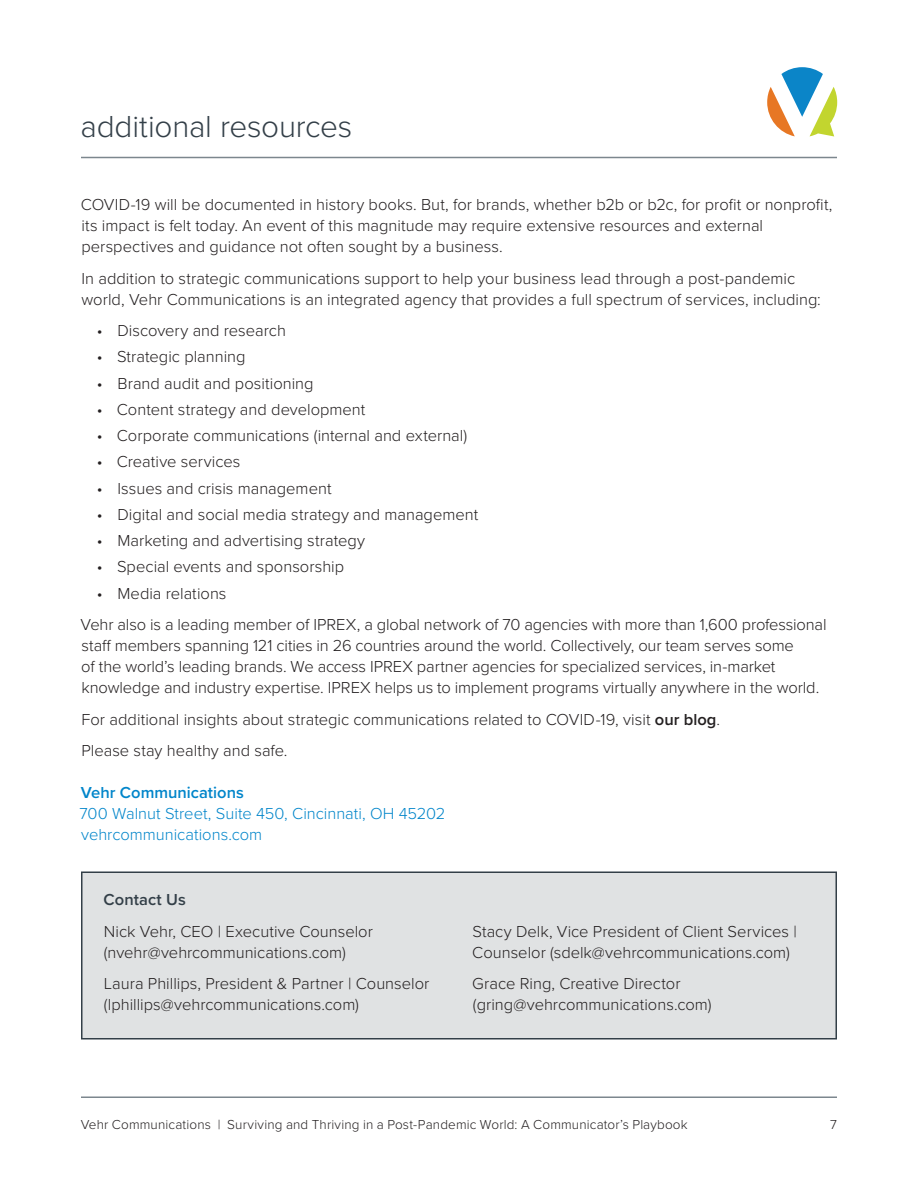
<style>
.page{position:relative;width:918px;height:1188px;background:#fff}
.page>*{position:absolute;margin:0;border:0;box-sizing:border-box;transform-origin:0 0}
.t1{font:300 31.5px "Proxima Nova";letter-spacing:-.005em;color:#333f48}
.t2{font:300 16.5px/21px "Proxima Nova";color:#231f20}
.t3{font:300 16.5px/21px "Proxima Nova";color:#0085ca}
.t4{font:600 16.5px "Proxima Nova";color:#0085ca}
.t5{font:600 16.5px "Proxima Nova";letter-spacing:.005em;color:#333f48}
.t6{font:300 13.5px "Proxima Nova";letter-spacing:.01em;color:#231f20}
.s1{font-weight:600}
</style>
<div class="page">
<hr style="left:81px;top:1096px;width:756px;height:2px;background:#7c878e">
<hr style="left:81px;top:157px;width:756px;height:1px;background:#7c878e">
<svg style="left:767px;top:67px;width:70px;height:69px"></svg>
<div style="left:82px;top:872px;width:754px;height:167px;background:#e0e2e3"></div>
<div style="left:81px;top:872px;width:756px;height:168px;border:2px solid #333f48"></div>
<h1 class="t1" style="left:81px;top:103px;width:273px">additional resources</h1>
<p class="t2" style="left:81px;top:193px;width:753px">COVID-19 will be documented in history books. But, for brands, whether b2b or b2c, for profit or nonprofit, its impact is felt today. An event of this magnitude may require extensive resources and external perspectives and guidance not often sought by a business.</p>
<p class="t2" style="left:81px;top:267px;width:741px">In addition to strategic communications support to help your business lead through a post-pandemic world, Vehr Communications is an integrated agency that provides a full spectrum of services, including:</p>
<p class="t2" style="left:97px;top:319px;width:191px">• Discovery and research</p>
<p class="t2" style="left:97px;top:345px;width:150px">• Strategic planning</p>
<p class="t2" style="left:97px;top:372px;width:218px">• Brand audit and positioning</p>
<p class="t2" style="left:97px;top:398px;width:270px">• Content strategy and development</p>
<p class="t2" style="left:97px;top:424px;width:372px">• Corporate communications (internal and external)</p>
<p class="t2" style="left:97px;top:450px;width:145px">• Creative services</p>
<p class="t2" style="left:97px;top:477px;width:236px">• Issues and crisis management</p>
<p class="t2" style="left:97px;top:503px;width:383px">• Digital and social media strategy and management</p>
<p class="t2" style="left:97px;top:529px;width:270px">• Marketing and advertising strategy</p>
<p class="t2" style="left:97px;top:555px;width:249px">• Special events and sponsorship</p>
<p class="t2" style="left:81px;top:576px;width:747px;line-height:31.5px;text-indent:16px">• Media relations<br>Vehr also is a leading member of IPREX, a global network of 70 agencies with more than 1,600 professional</p>
<p class="t2" style="left:81px;top:634px;width:739px">staff members spanning 121 cities in 26 countries around the world. Collectively, our team serves some<br>of the world’s leading brands. We access IPREX partner agencies for specialized services, in-market knowledge and industry expertise. IPREX helps us to implement programs virtually anywhere in the world.</p>
<p class="t2" style="left:81px;top:702px;width:640px;line-height:31.5px">For additional insights about strategic communications related to COVID-19, visit <span class="s1">our blog</span>.<br>Please stay healthy and safe.</p>
<p class="t4" style="left:81px;top:780px;width:165px">Vehr Communications</p>
<p class="t3" style="left:80px;top:802px;width:367px">700 Walnut Street, Suite 450, Cincinnati, OH 45202 vehrcommunications.com</p>
<p class="t5" style="left:104px;top:887px;width:84px">Contact Us</p>
<p class="t2" style="left:104px;top:920px;width:271px">Nick Vehr, CEO | Executive Counselor (nvehr@vehrcommunications.com)</p>
<p class="t2" style="left:104px;top:972px;width:327px">Laura Phillips, President &amp; Partner | Counselor (lphillips@vehrcommunications.com)</p>
<p class="t2" style="left:472px;top:920px;width:326px">Stacy Delk, Vice President of Client Services |<br>Counselor (sdelk@vehrcommunications.com)</p>
<p class="t2" style="left:472px;top:972px;width:241px">Grace Ring, Creative Director (gring@vehrcommunications.com)</p>
<p class="t6" style="left:81px;top:1114px;width:608px">Vehr Communications | Surviving and Thriving in a Post-Pandemic World: A Communicator’s Playbook</p>
<p class="t6" style="left:830px;top:1114px;width:8px">7</p>
</div>
